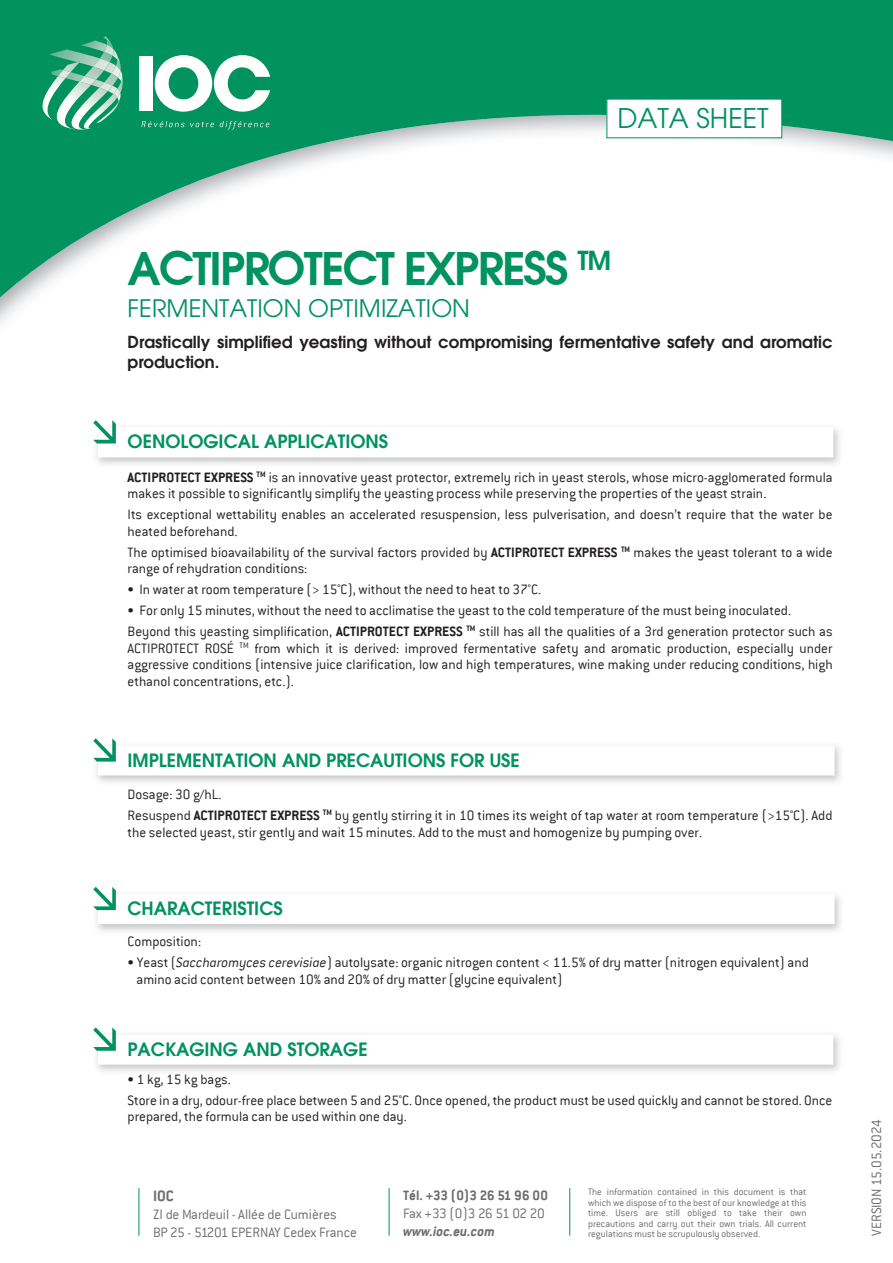
<style>
.page{position:relative;width:893px;height:1263px;background:#fff}
.page>*{position:absolute;margin:0;border:0;box-sizing:border-box;transform-origin:0 0}
.t1{font:600 45px "Avant Garde";letter-spacing:-.04em;color:#00925f}
.t2{font:27px "Avant Garde LT";color:#00925f}
.t3{font:24px "Avant Garde LT";color:#00925f}
.t4{font:700 18px "ITC Avant Garde LT";color:#00925f}
.t5{font:600 16.5px/19.8px "Avant Garde LT";color:#231f20}
.t6{font:700 16.5px "Conduit ITC";color:#6c6d70}
.t7{font:300 15px/16.5px "Conduit ITC";color:#231f20}
.t8{font:300 15px/18px "Conduit ITC";letter-spacing:-.01em;color:#6c6d70}
.t9{font:700 15px "Conduit ITC";color:#6c6d70}
.t10{font:300 15px "Conduit ITC";letter-spacing:-.03em;color:#6c6d70}
.t11{font:italic 700 15px "Conduit ITC";color:#6c6d70}
.t12{font:300 10.5px/10.5px "Conduit ITC";color:#6c6d70;text-align:justify}
.s1{font-weight:700}
.s2{font-style:italic}
</style>
<div class="page">
<svg style="left:0;top:0;width:893px;height:324px"></svg>
<svg style="left:606px;top:98px;width:177px;height:41px"></svg>
<hr style="left:139px;top:1188px;width:1px;height:47px;background:#00925f">
<hr style="left:389px;top:1188px;width:1px;height:47px;background:#00925f">
<hr style="left:569px;top:1188px;width:1px;height:47px;background:#00925f">
<img style="left:49px;top:49px;width:6px;height:13px">
<img style="left:121px;top:75px;width:2px;height:54px">
<img style="left:113px;top:105px;width:8px;height:25px">
<img style="left:55px;top:36px;width:58px;height:94px">
<img style="left:93px;top:58px;width:6px;height:12px">
<img style="left:79px;top:76px;width:17px;height:9px">
<svg style="left:99px;top:36px;width:23px;height:69px"></svg>
<img style="left:39px;top:62px;width:40px;height:59px">
<svg style="left:58px;top:70px;width:13px;height:8px"></svg>
<svg style="left:141px;top:121px;width:73px;height:6px"></svg>
<svg style="left:220px;top:121px;width:49px;height:8px"></svg>
<div style="left:139px;top:56px;width:14px;height:55px;background:#fff"></div>
<svg style="left:155px;top:55px;width:115px;height:57px"></svg>
<svg style="left:93px;top:420px;width:740px;height:37px"></svg>
<svg style="left:93px;top:738px;width:742px;height:37px"></svg>
<svg style="left:93px;top:1027px;width:740px;height:38px"></svg>
<svg style="left:93px;top:887px;width:742px;height:37px"></svg>
<h2 class="t2" style="left:617px;top:102px;width:153px">DATA SHEET</h2>
<h1 class="t1" style="left:128px;top:239px;width:485px">ACTIPROTECT EXPRESS <sup>TM</sup></h1>
<h3 class="t3" style="left:128px;top:294px;width:344px">FERMENTATION OPTIMIZATION</h3>
<p class="t5" style="left:128px;top:332px;width:706px">Drastically simplified yeasting without compromising fermentative safety and aromatic production.</p>
<p class="t4" style="left:128px;top:429px;width:262px">OENOLOGICAL APPLICATIONS</p>
<p class="t7" style="left:128px;top:469px;width:706px"><span class="s1">ACTIPROTECT EXPRESS</span> <sup>TM</sup> is an innovative yeast protector, extremely rich in yeast sterols, whose micro-agglomerated formula makes it possible to significantly simplify the yeasting process while preserving the properties of the yeast strain.</p>
<p class="t7" style="left:128px;top:506px;width:707px">Its exceptional wettability enables an accelerated resuspension, less pulverisation, and doesn’t require that the water be heated beforehand.</p>
<p class="t7" style="left:128px;top:544px;width:706px">The optimised bioavailability of the survival factors provided by <span class="s1">ACTIPROTECT EXPRESS</span> <sup>TM</sup> makes the yeast tolerant to a wide range of rehydration conditions:</p>
<p class="t7" style="left:128px;top:581px;width:415px">• In water at room temperature (&gt; 15°C), without the need to heat to 37°C.</p>
<p class="t7" style="left:128px;top:600px;width:706px;line-height:21px">• For only 15 minutes, without the need to acclimatise the yeast to the cold temperature of the must being inoculated.<br>Beyond this yeasting simplification, <span class="s1">ACTIPROTECT EXPRESS</span> <sup>TM</sup> still has all the qualities of a 3rd generation protector such as</p>
<p class="t7" style="left:128px;top:640px;width:706px;text-align:justify">ACTIPROTECT ROSÉ <sup>TM</sup> from which it is derived: improved fermentative safety and aromatic production, especially under aggressive conditions (intensive juice clarification, low and high temperatures, wine making under reducing conditions, high ethanol concentrations, etc.).</p>
<p class="t4" style="left:128px;top:748px;width:394px">IMPLEMENTATION AND PRECAUTIONS FOR USE</p>
<p class="t7" style="left:128px;top:784px;width:706px;line-height:21px">Dosage: 30 g/hL.<br>Resuspend <span class="s1">ACTIPROTECT EXPRESS</span> <sup>TM</sup> by gently stirring it in 10 times its weight of tap water at room temperature (&gt;15°C). Add</p>
<p class="t7" style="left:128px;top:824px;width:576px">the selected yeast, stir gently and wait 15 minutes. Add to the must and homogenize by pumping over.</p>
<p class="t4" style="left:128px;top:897px;width:157px">CHARACTERISTICS</p>
<p class="t7" style="left:128px;top:933px;width:75px">Composition:</p>
<p class="t7" style="left:137px;top:954px;width:674px;text-indent:-9px">• Yeast (<span class="s2">Saccharomyces cerevisiae</span>) autolysate: organic nitrogen content &lt; 11.5% of dry matter (nitrogen equivalent) and amino acid content between 10% and 20% of dry matter (glycine equivalent)</p>
<p class="t4" style="left:128px;top:1037px;width:242px">PACKAGING AND STORAGE</p>
<p class="t7" style="left:128px;top:1069px;width:706px;line-height:21px">• 1 kg, 15 kg bags.<br>Store in a dry, odour-free place between 5 and 25°C. Once opened, the product must be used quickly and cannot be stored. Once</p>
<p class="t7" style="left:128px;top:1108px;width:281px">prepared, the formula can be used within one day.</p>
<p class="t6" style="left:153px;top:1186px;width:22px">IOC</p>
<p class="t8" style="left:153px;top:1205px;width:205px">ZI de Mardeuil - Allée de Cumières<br>BP 25 - 51201 EPERNAY Cedex France</p>
<p class="t9" style="left:403px;top:1186px;width:146px">Tél. +33 (0)3 26 51 96 00</p>
<p class="t10" style="left:403px;top:1205px;width:143px">Fax +33 (0)3 26 51 02 20</p>
<p class="t11" style="left:403px;top:1222px;width:93px">www.ioc.eu.com</p>
<p class="t12" style="left:588px;top:1187px;width:220px">The information contained in this document is that which we dispose of to the best of our knowledge at this time. Users are still obliged to take their own precautions and carry out their own trials. All current regulations must be scrupulously observed.</p>
<p class="t8" style="left:867px;top:1235px;width:118px;rotate:-90deg">VERSION 15.05.2024</p>
</div>
